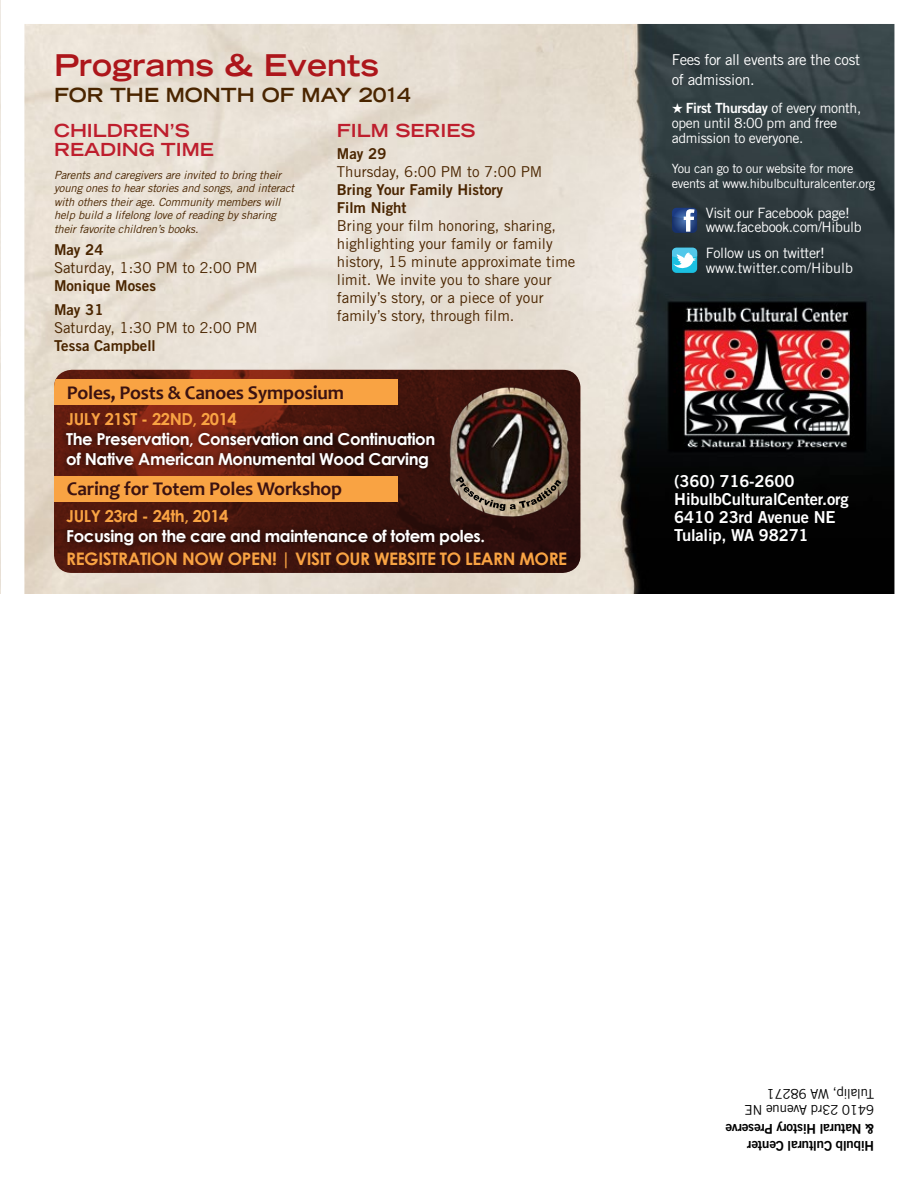
<style>
.page{position:relative;width:918px;height:1188px;background:#fff}
.page>*{position:absolute;margin:0;border:0;box-sizing:border-box;transform-origin:0 0}
.t1{font:700 expanded 30px "Trade Gothic LT Std";color:#ad161b}
.t2{font:700 19.5px "Candara";letter-spacing:-.01em;color:#3b1211}
.t3{font:700 expanded 19.5px "Trade Gothic LT Std";color:#4a2500}
.t4{font:700 expanded 18px/19.5px "Trade Gothic LT Std";color:#be1e2d}
.t5{font:700 17.25px "Century Gothic";letter-spacing:-.025em;color:#f9a343}
.t6{font:700 16.5px/19.8px "Century Gothic";letter-spacing:-.025em;color:#fff}
.t7{font:16.5px/18px "Trade Gothic LT Std Bd 2";letter-spacing:-.01em;color:#fff}
.t8{font:700 16.5px "Century Gothic";letter-spacing:-.025em;color:#f9a343}
.t9{font:15px/18px "Trade Gothic LT Std";color:#4a2500}
.t10{font:15px/24px "Trade Gothic LT Std Bd 2";color:#4a2500}
.t11{font:15px/19.5px "Trade Gothic LT Std";letter-spacing:-.025em;color:#fff}
.t12{font:14.25px "Trade Gothic LT Std";letter-spacing:-.025em;color:#fff}
.t13{font:14.25px "Trade Gothic LT Std";color:#fff}
.t14{font:14.1px/14.9px "Trade Gothic LT Std";letter-spacing:-.025em;color:#fff}
.t15{font:14.1px "Trade Gothic LT Std Bd 2";letter-spacing:-.025em;color:#fff}
.t16{font:13.5px/16.5px "Trade Gothic LT Std Bd 2";letter-spacing:-.02em;color:#000}
.t17{font:13.5px/16.2px "Trade Gothic LT Std";letter-spacing:-.02em;color:#000}
.t18{font:12.75px/15px "Trade Gothic LT Std";letter-spacing:-.025em;color:#fff}
.t19{font:italic 11.25px/13.5px "Trade Gothic LT Std";letter-spacing:-.01em;color:#4a2500}
.s1{font-family:"Trade Gothic LT Std"}
</style>
<div class="page">
<svg style="left:0;top:0;width:895px;height:594px;background:#9b8c83"></svg>
<h1 class="t1" style="left:54px;top:45px;width:326px">Programs &amp; Events</h1>
<h2 class="t3" style="left:54px;top:82px;width:358px">FOR THE MONTH OF MAY 2014</h2>
<p class="t4" style="left:54px;top:120px;width:161px">CHILDREN’S<br>READING TIME</p>
<p class="t19" style="left:54px;top:168px;width:242px">Parents and caregivers are invited to bring their young ones to hear stories and songs, and interact with others their age. Community members will help build a lifelong love of reading by sharing their favorite children’s books.</p>
<p class="t10" style="left:54px;top:238px;width:51px">May 24</p>
<p class="t9" style="left:54px;top:259px;width:205px">Saturday, 1:30 PM to 2:00 PM</p>
<p class="t10" style="left:54px;top:274px;width:104px">Monique Moses<br>May 31</p>
<p class="t9" style="left:54px;top:319px;width:205px">Saturday, 1:30 PM to 2:00 PM</p>
<p class="t10" style="left:54px;top:334px;width:103px">Tessa Campbell</p>
<p class="t4" style="left:337px;top:120px;width:140px">FILM SERIES</p>
<p class="t10" style="left:337px;top:142px;width:51px">May 29</p>
<p class="t9" style="left:337px;top:163px;width:207px">Thursday, 6:00 PM to 7:00 PM</p>
<p class="t10" style="left:337px;top:181px;width:168px;line-height:18px">Bring Your Family History<br>Film Night</p>
<p class="t9" style="left:337px;top:217px;width:240px">Bring your film honoring, sharing, highlighting your family or family history, 15 minute approximate time limit. We invite you to share your family’s story, or a piece of your family’s story, through film.</p>
<h2 class="t2" style="left:67px;top:380px;width:279px">Poles, Posts &amp; Canoes Symposium</h2>
<p class="t8" style="left:66px;top:409px;width:172px">JULY 21ST - 22ND, 2014</p>
<p class="t6" style="left:66px;top:429px;width:371px">The Preservation, Conservation and Continuation of Native American Monumental Wood Carving</p>
<h2 class="t2" style="left:67px;top:477px;width:277px">Caring for Totem Poles Workshop</h2>
<p class="t8" style="left:66px;top:505px;width:164px">JULY 23rd - 24th, 2014</p>
<p class="t6" style="left:66px;top:526px;width:420px">Focusing on the care and maintenance of totem poles.</p>
<p class="t5" style="left:66px;top:548px;width:503px">REGISTRATION NOW OPEN! | VISIT OUR WEBSITE TO LEARN MORE</p>
<p class="t11" style="left:672px;top:50px;width:190px">Fees for all events are the cost of admission.</p>
<p class="t15" style="left:672px;top:99px;width:191px">★ First Thursday <span class="s1">of every month,</span></p>
<p class="t14" style="left:672px;top:115px;width:167px">open until 8:00 pm and free admission to everyone.</p>
<p class="t18" style="left:672px;top:161px;width:205px">You can go to our website for more events at www.hibulbculturalcenter.org</p>
<p class="t12" style="left:706px;top:204px;width:146px">Visit our Facebook page!</p>
<p class="t12" style="left:706px;top:244px;width:121px">Follow us on twitter!</p>
<p class="t12" style="left:706px;top:219px;width:158px">www.facebook.com/Hibulb</p>
<p class="t13" style="left:706px;top:259px;width:149px">www.twitter.com/Hibulb</p>
<p class="t7" style="left:674px;top:472px;width:176px">(360) 716-2600<br>HibulbCulturalCenter.org<br>6410 23rd Avenue NE<br>Tulalip, WA 98271</p>
<p class="t17" style="left:874px;top:1118px;width:131px;rotate:-180deg">6410 23rd Avenue NE<br>Tulalip, WA 98271</p>
<p class="t16" style="left:874px;top:1154px;width:150px;rotate:-180deg">Hibulb Cultural Center<br>&amp; Natural History Preserve</p>
</div>
